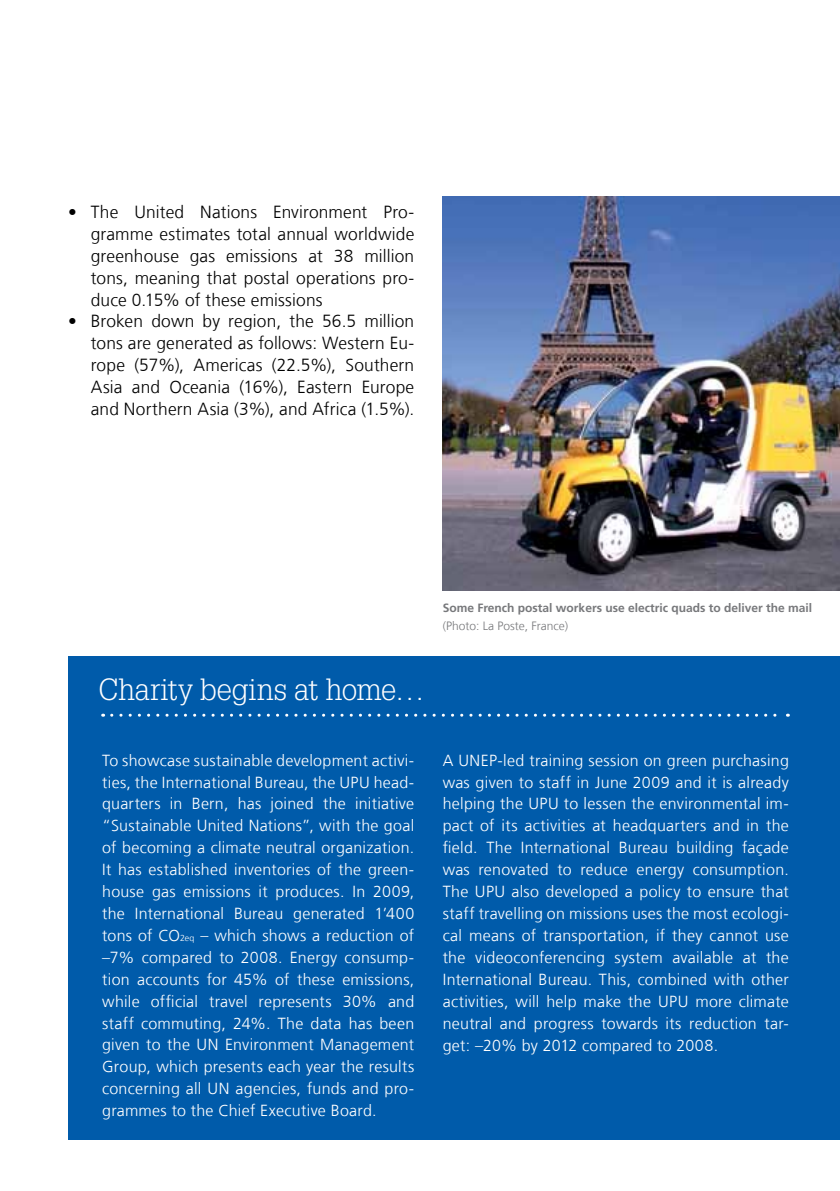
<style>
.page{position:relative;width:840px;height:1191px;background:#fff}
.page>*{position:absolute;margin:0;border:0;box-sizing:border-box;transform-origin:0 0}
.t1{font:300 30px "Glypha LT Std";letter-spacing:-.005em;color:#fff}
.t2{font:300 17.6px/21.8px "Frutiger LT Com";letter-spacing:.01em;color:#000;text-align:justify}
.t3{font:300 16px/22px "Frutiger LT Com";letter-spacing:.015em;color:#fff;text-align:justify}
.t4{font:700 12px "Frutiger LT Com";color:#77787b}
.t5{font:300 12px "Frutiger LT Com";color:#77787b}
.s1{font-size:8.8px}
</style>
<div class="page">
<div style="left:68px;top:656px;width:771px;height:484px;background:#005baa"></div>
<svg style="left:112px;top:713px;width:676px;height:3px"></svg>
<img style="left:442px;top:196px;width:397px;height:394px">
<p class="t2" style="left:91px;top:201px;width:325px;text-indent:-23px">• The United Nations Environment Pro&shy;gramme estimates total annual worldwide greenhouse gas emissions at 38 million tons, meaning that postal operations pro&shy;duce 0.15% of these emissions</p>
<p class="t2" style="left:91px;top:310px;width:325px;text-indent:-23px">• Broken down by region, the 56.5 million tons are generated as follows: Western Eu&shy;rope (57%), Americas (22.5%), Southern Asia and Oceania (16%), Eastern Europe and Northern Asia (3%), and Africa (1.5%).</p>
<h1 class="t1" style="left:98px;top:672px;width:328px">Charity begins at home…</h1>
<p class="t3" style="left:102px;top:749px;width:313px">To showcase sustainable development activi&shy;ties, the International Bureau, the UPU head&shy;quarters in Bern, has joined the initiative “Sustainable United Nations”, with the goal of becoming a climate neutral organization.<br>It has established inventories of the green&shy;house gas emissions it produces. In 2009, the International Bureau generated 1’400 tons of CO<span class="s1">2eq</span> – which shows a reduction of –7% compared to 2008. Energy consump&shy;tion accounts for 45% of these emissions, while official travel represents 30% and staff commuting, 24%. The data has been given to the UN Environment Management Group, which presents each year the results concerning all UN agencies, funds and pro&shy;grammes to the Chief Executive Board.</p>
<p class="t4" style="left:442px;top:600px;width:371px">Some French postal workers use electric quads to deliver the mail</p>
<p class="t5" style="left:442px;top:619px;width:127px">(Photo: La Poste, France)</p>
<p class="t3" style="left:442px;top:749px;width:347px">A UNEP-led training session on green purchasing was given to staff in June 2009 and it is already helping the UPU to lessen the environmental im&shy;pact of its activities at headquarters and in the field. The International Bureau building façade was renovated to reduce energy consumption.<br>The UPU also developed a policy to ensure that staff travelling on missions uses the most ecologi&shy;cal means of transportation, if they cannot use the videoconferencing system available at the International Bureau. This, combined with other activities, will help make the UPU more climate neutral and progress towards its reduction tar&shy;get: –20% by 2012 compared to 2008.</p>
</div>
